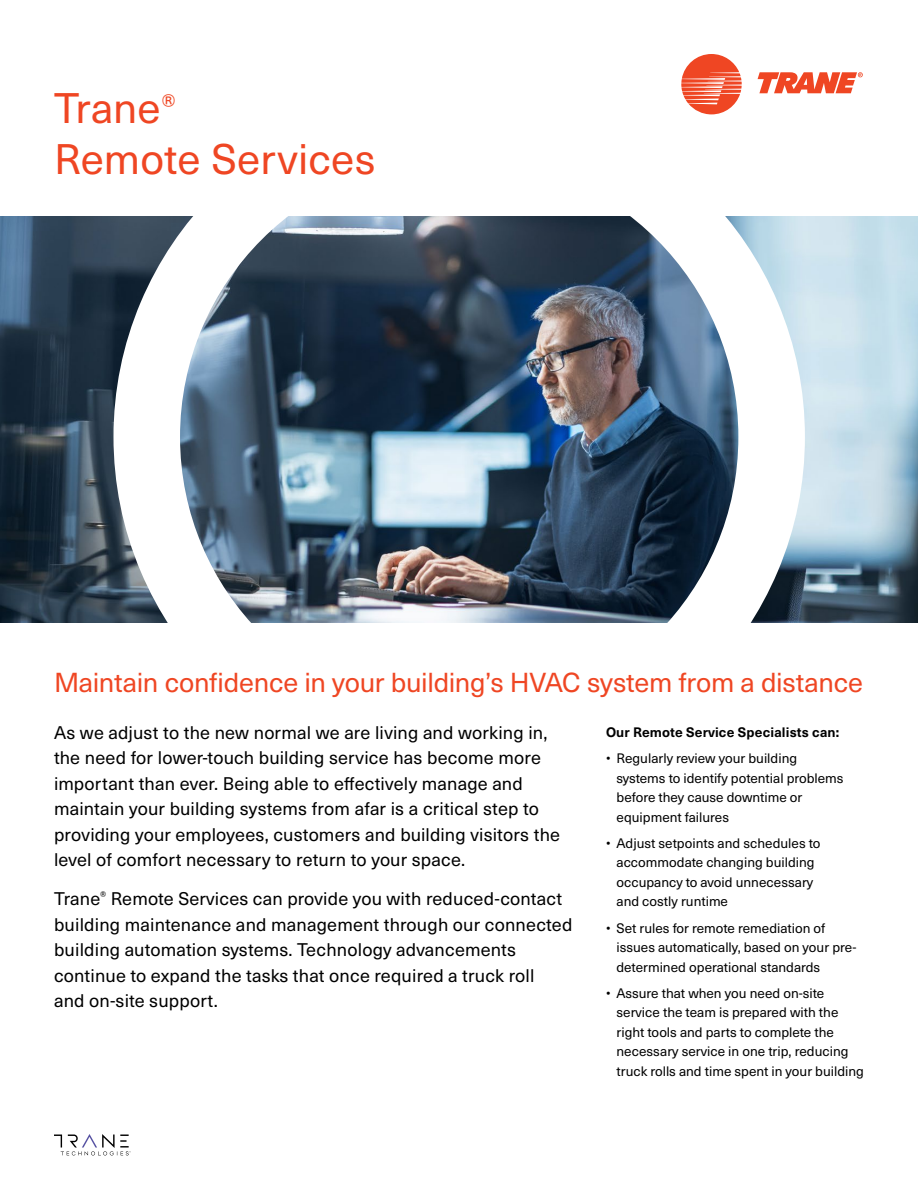
<style>
.page{position:relative;width:918px;height:1188px;background:#fff}
.page>*{position:absolute;margin:0;border:0;box-sizing:border-box;transform-origin:0 0}
.t1{font:42px/51px "Neue Haas Unica W1 G";color:#ef4623}
.t2{font:27px "Neue Haas Unica W1 G";letter-spacing:-.01em;color:#ef4623}
.t3{font:18px/25.5px "Neue Haas Unica W1 G";letter-spacing:.01em;color:#000}
.t4{font:13.5px/19.5px "Neue Haas Unica W1 G";color:#000}
.t5{font:700 13.5px "Neue Haas Unica W1 G";letter-spacing:.01em;color:#000}
</style>
<div class="page">
<svg style="left:681px;top:54px;width:61px;height:60px"></svg>
<svg style="left:758px;top:72px;width:105px;height:21px"></svg>
<svg style="left:54px;top:1134px;width:77px;height:21px"></svg>
<img style="left:0;top:216px;width:918px;height:406px">
<img style="left:114px;top:216px;width:691px;height:406px">
<h1 class="t1" style="left:54px;top:80px;width:323px">Trane<sup>®<br></sup>Remote Services</h1>
<h2 class="t2" style="left:54px;top:662px;width:811px">Maintain confidence in your building’s HVAC system from a distance</h2>
<p class="t3" style="left:54px;top:718px;width:508px">As we adjust to the new normal we are living and working in, the need for lower-touch building service has become more important than ever. Being able to effectively manage and maintain your building systems from afar is a critical step to providing your employees, customers and building visitors the level of comfort necessary to return to your space.</p>
<p class="t3" style="left:54px;top:885px;width:520px">Trane<sup>®</sup> Remote Services can provide you with reduced-contact building maintenance and management through our connected building automation systems. Technology advancements continue to expand the tasks that once required a truck roll<br>and on-site support.</p>
<p class="t5" style="left:606px;top:722px;width:235px">Our Remote Service Specialists can:</p>
<p class="t4" style="left:617px;top:748px;width:229px;text-indent:-11px">• Regularly review your building systems to identify potential problems before they cause downtime or equipment failures</p>
<p class="t4" style="left:617px;top:833px;width:206px;text-indent:-11px">• Adjust setpoints and schedules to accommodate changing building occupancy to avoid unnecessary and costly runtime</p>
<p class="t4" style="left:617px;top:917px;width:241px;text-indent:-11px">• Set rules for remote remediation of issues automatically, based on your pre&shy;determined operational standards</p>
<p class="t4" style="left:617px;top:983px;width:249px;text-indent:-11px">• Assure that when you need on-site service the team is prepared with the right tools and parts to complete the necessary service in one trip, reducing truck rolls and time spent in your building</p>
</div>
